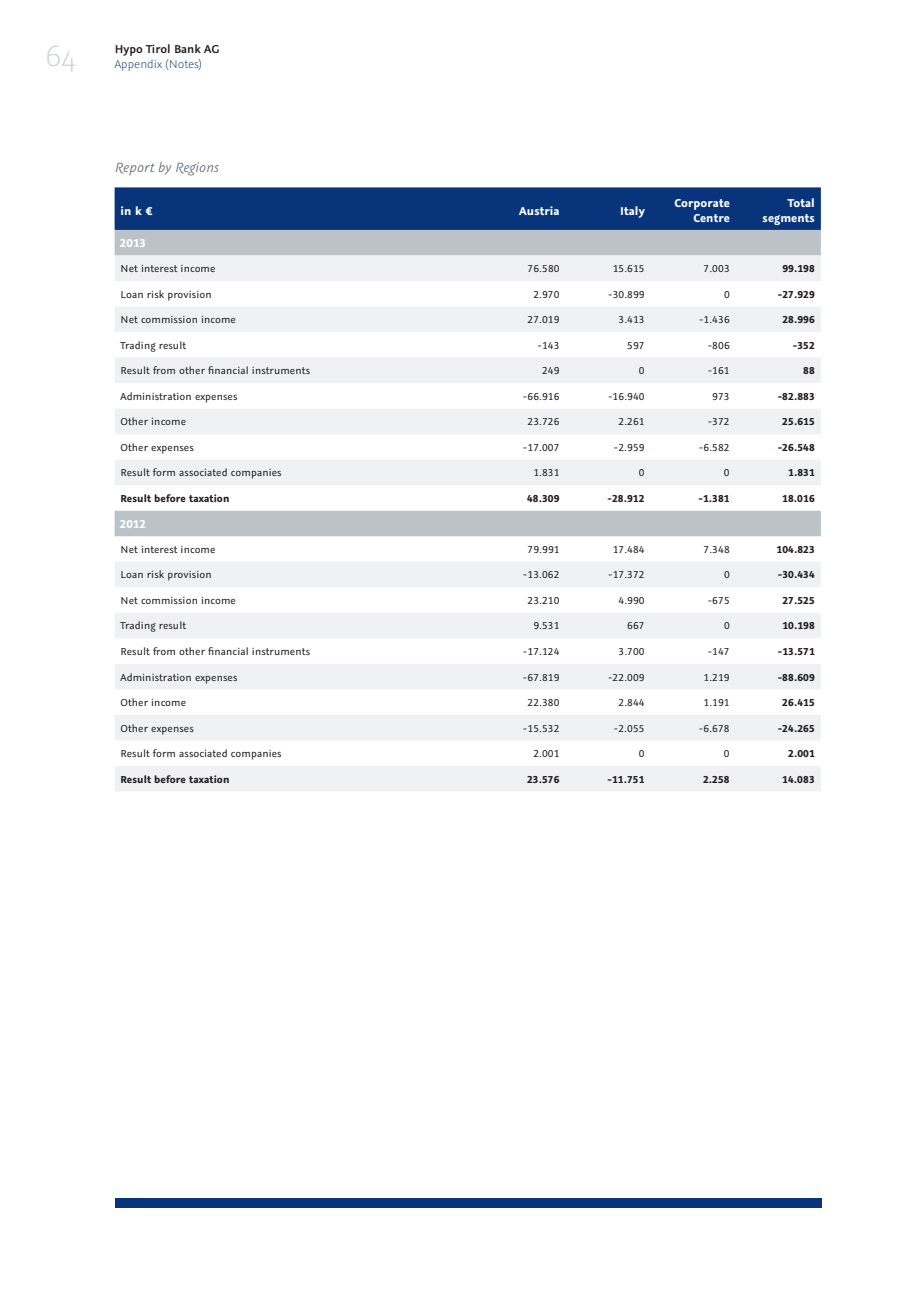
<style>
.page{position:relative;width:919px;height:1289px;background:#fff}
.page>*{position:absolute;margin:0;border:0;box-sizing:border-box;transform-origin:0 0}
.t1{font:300 33px "Graublau Sans";color:#d0d4d8}
.t2{font:italic 15px "Graublau Sans";color:#6a747b}
.t3{font:700 12.75px/15px "Graublau Sans";letter-spacing:.01em;color:#fff;text-align:right}
.t4{font:600 12.75px "Graublau Sans";color:#231f20}
.t5{font:300 12.75px "Graublau Sans";color:#08347b}
.t6{font:11.25px "Graublau Sans";letter-spacing:.01em;color:#231f20}
.t7{font:700 11.25px "Graublau Sans";letter-spacing:.01em;color:#231f20}
</style>
<div class="page">
<div style="left:115px;top:1198px;width:706px;height:10px;background:#08347b"></div>
<div style="left:115px;top:187px;width:705px;height:43px;background:#08347b"></div>
<div style="left:115px;top:230px;width:705px;height:25px;background:#bcc3c8"></div>
<svg style="left:115px;top:255px;width:705px;height:536px;fill:#eff1f3"></svg>
<h1 class="t1" style="left:45px;top:36px;width:33px">64</h1>
<p class="t4" style="left:115px;top:42px;width:106px">Hypo Tirol Bank AG</p>
<p class="t5" style="left:115px;top:57px;width:89px">Appendix (Notes)</p>
<h2 class="t2" style="left:115px;top:158px;width:106px">Report by Regions</h2>
<p class="t3" style="left:121px;top:203px;width:34px">in k €</p>
<p class="t3" style="left:519px;top:203px;width:42px">Austria</p>
<p class="t3" style="left:620px;top:203px;width:26px">Italy</p>
<p class="t3" style="left:674px;top:196px;width:57px">Corporate<br>Centre</p>
<p class="t3" style="left:762px;top:196px;width:54px">Total segments</p>
<p class="t3" style="left:120px;top:236px;width:28px">2013</p>
<p class="t6" style="left:121px;top:262px;width:96px">Net interest income</p>
<p class="t6" style="left:527px;top:262px;width:33px">76.580</p>
<p class="t6" style="left:612px;top:262px;width:33px">15.615</p>
<p class="t6" style="left:703px;top:262px;width:28px">7.003</p>
<p class="t7" style="left:782px;top:261px;width:34px">99.198</p>
<p class="t6" style="left:121px;top:287px;width:93px">Loan risk provision</p>
<p class="t6" style="left:533px;top:287px;width:28px">2.970</p>
<p class="t6" style="left:608px;top:287px;width:38px">-30.899</p>
<p class="t6" style="left:724px;top:287px;width:7px">0</p>
<p class="t7" style="left:777px;top:287px;width:39px">-27.929</p>
<p class="t6" style="left:121px;top:313px;width:117px">Net commission income</p>
<p class="t6" style="left:527px;top:313px;width:33px">27.019</p>
<p class="t6" style="left:618px;top:313px;width:28px">3.413</p>
<p class="t6" style="left:699px;top:313px;width:32px">-1.436</p>
<p class="t7" style="left:782px;top:313px;width:34px">28.996</p>
<p class="t6" style="left:121px;top:338px;width:67px">Trading result</p>
<p class="t6" style="left:537px;top:338px;width:24px">-143</p>
<p class="t6" style="left:627px;top:338px;width:19px">597</p>
<p class="t6" style="left:707px;top:338px;width:24px">-806</p>
<p class="t7" style="left:792px;top:338px;width:24px">-352</p>
<p class="t6" style="left:120px;top:364px;width:191px">Result from other financial instruments</p>
<p class="t6" style="left:542px;top:364px;width:19px">249</p>
<p class="t6" style="left:639px;top:364px;width:7px">0</p>
<p class="t6" style="left:707px;top:364px;width:24px">-161</p>
<p class="t7" style="left:803px;top:364px;width:13px">88</p>
<p class="t6" style="left:120px;top:389px;width:118px">Administration expenses</p>
<p class="t6" style="left:523px;top:389px;width:38px">-66.916</p>
<p class="t6" style="left:608px;top:389px;width:38px">-16.940</p>
<p class="t6" style="left:712px;top:389px;width:19px">973</p>
<p class="t7" style="left:777px;top:389px;width:39px">-82.883</p>
<p class="t6" style="left:120px;top:415px;width:67px">Other income</p>
<p class="t6" style="left:527px;top:415px;width:33px">23.726</p>
<p class="t6" style="left:618px;top:415px;width:28px">2.261</p>
<p class="t6" style="left:707px;top:415px;width:24px">-372</p>
<p class="t7" style="left:782px;top:415px;width:34px">25.615</p>
<p class="t6" style="left:120px;top:440px;width:75px">Other expenses</p>
<p class="t6" style="left:523px;top:440px;width:38px">-17.007</p>
<p class="t6" style="left:613px;top:440px;width:32px">-2.959</p>
<p class="t6" style="left:699px;top:440px;width:32px">-6.582</p>
<p class="t7" style="left:777px;top:440px;width:39px">-26.548</p>
<p class="t6" style="left:120px;top:466px;width:163px">Result form associated companies</p>
<p class="t6" style="left:533px;top:466px;width:28px">1.831</p>
<p class="t6" style="left:638px;top:466px;width:7px">0</p>
<p class="t6" style="left:723px;top:466px;width:7px">0</p>
<p class="t7" style="left:788px;top:466px;width:28px">1.831</p>
<p class="t7" style="left:120px;top:491px;width:110px">Result before taxation</p>
<p class="t7" style="left:527px;top:491px;width:34px">48.309</p>
<p class="t7" style="left:607px;top:491px;width:39px">-28.912</p>
<p class="t7" style="left:698px;top:491px;width:33px">-1.381</p>
<p class="t7" style="left:782px;top:491px;width:34px">18.016</p>
<p class="t3" style="left:120px;top:516px;width:28px">2012</p>
<p class="t6" style="left:121px;top:542px;width:96px">Net interest income</p>
<p class="t6" style="left:527px;top:542px;width:33px">79.991</p>
<p class="t6" style="left:612px;top:542px;width:33px">17.484</p>
<p class="t6" style="left:703px;top:542px;width:28px">7.348</p>
<p class="t7" style="left:776px;top:542px;width:40px">104.823</p>
<p class="t6" style="left:121px;top:568px;width:93px">Loan risk provision</p>
<p class="t6" style="left:523px;top:568px;width:38px">-13.062</p>
<p class="t6" style="left:608px;top:568px;width:38px">-17.372</p>
<p class="t6" style="left:724px;top:568px;width:7px">0</p>
<p class="t7" style="left:777px;top:568px;width:39px">-30.434</p>
<p class="t6" style="left:121px;top:593px;width:117px">Net commission income</p>
<p class="t6" style="left:527px;top:593px;width:33px">23.210</p>
<p class="t6" style="left:618px;top:593px;width:28px">4.990</p>
<p class="t6" style="left:707px;top:593px;width:24px">-675</p>
<p class="t7" style="left:782px;top:593px;width:34px">27.525</p>
<p class="t6" style="left:121px;top:619px;width:67px">Trading result</p>
<p class="t6" style="left:533px;top:619px;width:28px">9.531</p>
<p class="t6" style="left:627px;top:619px;width:19px">667</p>
<p class="t6" style="left:724px;top:619px;width:7px">0</p>
<p class="t7" style="left:782px;top:619px;width:34px">10.198</p>
<p class="t6" style="left:120px;top:644px;width:191px">Result from other financial instruments</p>
<p class="t6" style="left:523px;top:644px;width:38px">-17.124</p>
<p class="t6" style="left:618px;top:644px;width:28px">3.700</p>
<p class="t6" style="left:707px;top:644px;width:24px">-147</p>
<p class="t7" style="left:777px;top:644px;width:39px">-13.571</p>
<p class="t6" style="left:120px;top:670px;width:118px">Administration expenses</p>
<p class="t6" style="left:523px;top:670px;width:38px">-67.819</p>
<p class="t6" style="left:608px;top:670px;width:38px">-22.009</p>
<p class="t6" style="left:703px;top:670px;width:28px">1.219</p>
<p class="t7" style="left:777px;top:670px;width:39px">-88.609</p>
<p class="t6" style="left:120px;top:696px;width:67px">Other income</p>
<p class="t6" style="left:527px;top:696px;width:33px">22.380</p>
<p class="t6" style="left:618px;top:696px;width:28px">2.844</p>
<p class="t6" style="left:703px;top:696px;width:28px">1.191</p>
<p class="t7" style="left:782px;top:695px;width:34px">26.415</p>
<p class="t6" style="left:120px;top:721px;width:75px">Other expenses</p>
<p class="t6" style="left:523px;top:721px;width:38px">-15.532</p>
<p class="t6" style="left:613px;top:721px;width:32px">-2.055</p>
<p class="t6" style="left:699px;top:721px;width:32px">-6.678</p>
<p class="t7" style="left:777px;top:721px;width:39px">-24.265</p>
<p class="t6" style="left:120px;top:747px;width:163px">Result form associated companies</p>
<p class="t6" style="left:533px;top:747px;width:28px">2.001</p>
<p class="t6" style="left:638px;top:747px;width:7px">0</p>
<p class="t6" style="left:723px;top:747px;width:7px">0</p>
<p class="t7" style="left:788px;top:746px;width:28px">2.001</p>
<p class="t7" style="left:120px;top:772px;width:110px">Result before taxation</p>
<p class="t7" style="left:527px;top:772px;width:34px">23.576</p>
<p class="t7" style="left:607px;top:772px;width:39px">-11.751</p>
<p class="t7" style="left:703px;top:772px;width:28px">2.258</p>
<p class="t7" style="left:782px;top:772px;width:34px">14.083</p>
</div>
